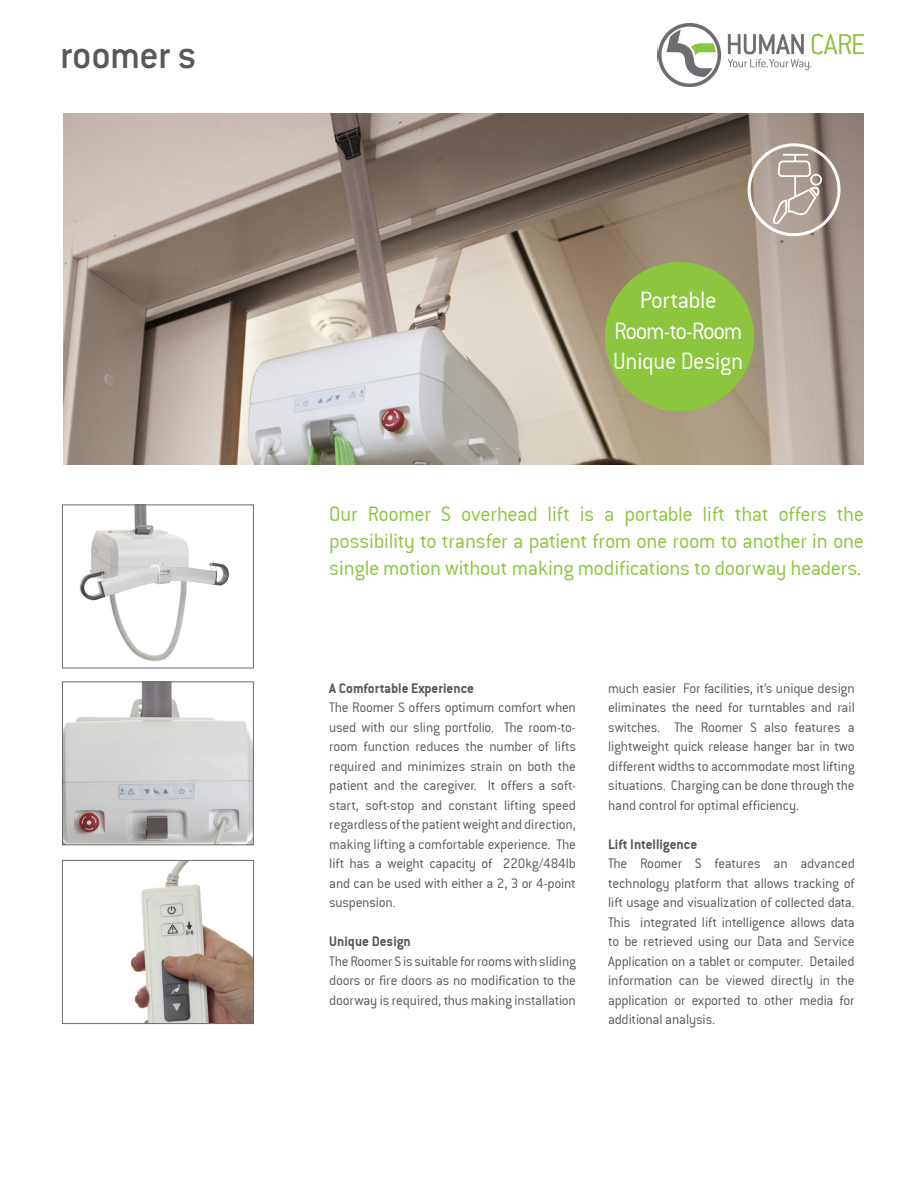
<style>
.page{position:relative;width:918px;height:1188px;background:#fff}
.page>*{position:absolute;margin:0;border:0;box-sizing:border-box;transform-origin:0 0}
.t1{font:42px "Conduit ITC Medium";letter-spacing:-.015em;color:#57585a}
.t2{font:25.5px/30.6px "Conduit ITCTT Light";letter-spacing:-.02em;color:#fff;text-align:center}
.t3{font:22.5px/27px "Conduit ITCTT Light";letter-spacing:-.015em;color:#8bc63e;text-align:justify}
.t4{font:15px/19.5px "Conduit ITCTT Light";letter-spacing:-.015em;color:#57585a;text-align:justify}
.t5{font:15px "Conduit ITCTT Bold";color:#57585a}
</style>
<div class="page">
<img style="left:64px;top:114px;width:800px;height:350px">
<div style="left:748px;top:143px;width:92px;height:93px;border:3px solid #fff;border-radius:50%"></div>
<svg style="left:772px;top:153px;width:51px;height:74px;background:#b3a79f"></svg>
<img style="left:79px;top:507px;width:150px;height:155px">
<div style="left:62px;top:505px;width:192px;height:163px;border:1px solid #6c6d70"></div>
<img style="left:64px;top:684px;width:188px;height:159px">
<div style="left:62px;top:682px;width:192px;height:163px;border:1px solid #6c6d70"></div>
<img style="left:130px;top:862px;width:122px;height:160px">
<div style="left:62px;top:860px;width:192px;height:164px;border:1px solid #6c6d70"></div>
<img style="left:658px;top:24px;width:206px;height:62px">
<svg style="left:597px;top:254px;width:165px;height:163px;background:#93b352"></svg>
<h1 class="t1" style="left:60px;top:30px;width:138px">roomer s</h1>
<h2 class="t2" style="left:613px;top:284px;width:132px">Portable<br>Room-to-Room<br>Unique Design</h2>
<h3 class="t3" style="left:329px;top:500px;width:536px">Our Roomer S overhead lift is a portable lift that offers the possibility to transfer a patient from one room to another in one single motion without making modifications to doorway headers.</h3>
<p class="t5" style="left:329px;top:679px;width:146px">A Comfortable Experience</p>
<p class="t4" style="left:329px;top:697px;width:248px">The Roomer S offers optimum comfort when used with our sling portfolio. The room-to&shy;room function reduces the number of lifts required and minimizes strain on both the patient and the caregiver. It offers a soft&shy;start, soft-stop and constant lifting speed regardless of the patient weight and direction, making lifting a comfortable experience. The lift has a weight capacity of 220kg/484lb and can be used with either a 2, 3 or 4-point suspension.</p>
<p class="t5" style="left:329px;top:932px;width:83px">Unique Design</p>
<p class="t4" style="left:329px;top:951px;width:248px">The Roomer S is suitable for rooms with sliding doors or fire doors as no modification to the doorway is required, thus making installation</p>
<p class="t4" style="left:608px;top:678px;width:248px">much easier For facilities, it’s unique design eliminates the need for turntables and rail switches. The Roomer S also features a lightweight quick release hanger bar in two different widths to accommodate most lifting situations. Charging can be done through the hand control for optimal efficiency.</p>
<p class="t5" style="left:608px;top:835px;width:91px">Lift Intelligence</p>
<p class="t4" style="left:608px;top:853px;width:248px">The Roomer S features an advanced technology platform that allows tracking of lift usage and visualization of collected data.<br>This integrated lift intelligence allows data to be retrieved using our Data and Service Application on a tablet or computer. Detailed information can be viewed directly in the application or exported to other media for additional analysis.</p>
</div>
